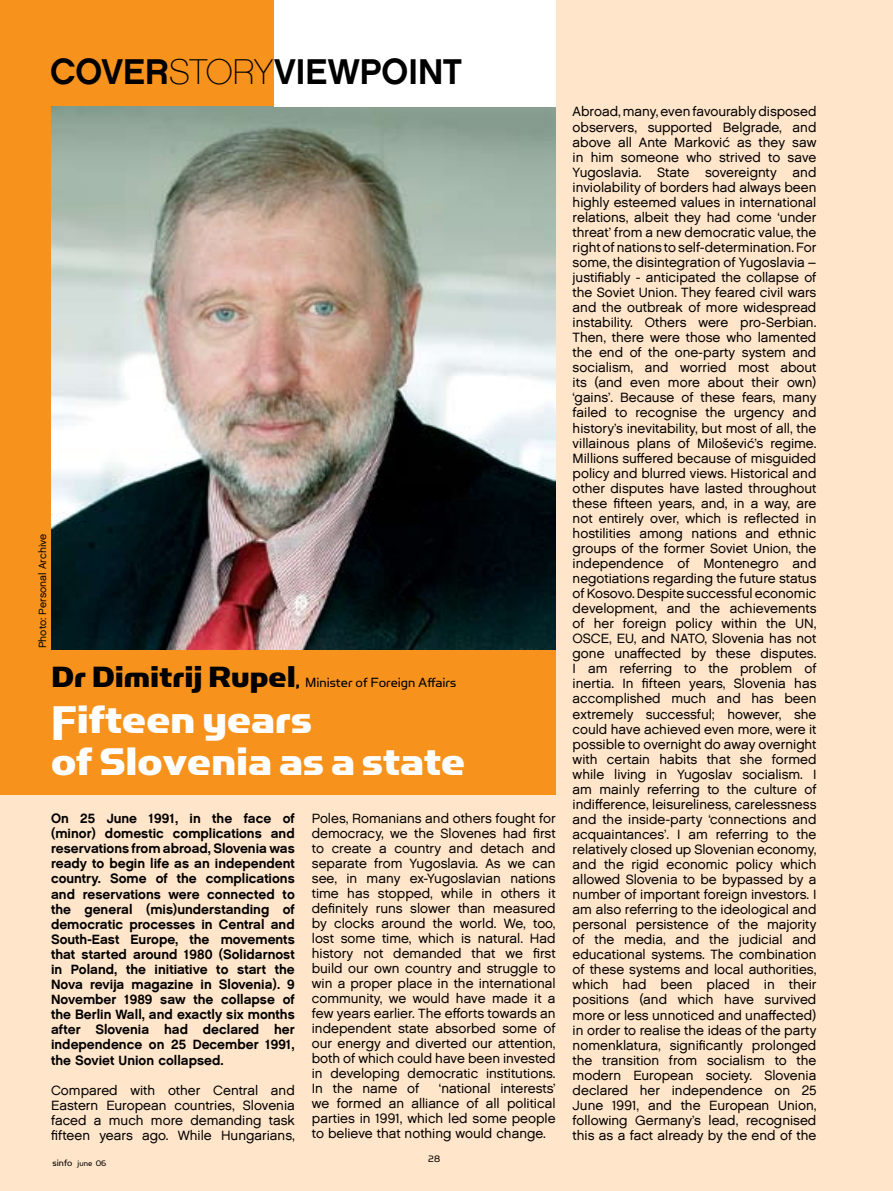
<style>
.page{position:relative;width:893px;height:1191px;background:#ffe5ca}
.page>*{position:absolute;margin:0;border:0;box-sizing:border-box;transform-origin:0 0}
.t1{font:700 43.5px/42px "Simian Display";color:#fff}
.t2{font:36px "Chalet TT New York Nineteen Eighty";letter-spacing:-.005em;color:#000}
.t3{font:15px "Simian Display Orangutan";color:#000}
.t4{font:13.5px/15px "Chalet TT London Nineteen Sixty";color:#000;text-align:justify}
.t5{font:13.5px/15.1px "Chalet TT New York Nineteen Sixty";color:#000;text-align:justify}
.t6{font:10.5px "Chalet TT London Nineteen Sixty";color:#000}
.t7{font:10.5px "Simian Display Orangutan";color:#000}
.t8{font:9px "Simian Display Orangutan";color:#000}
.s1{font-family:"Chalet TT Paris Nineteen Eighty"}
.s2{font-family:"Simian Display";font-weight:700;font-size:33px}
.s3{font-family:"Simian Display";font-weight:700}
.s4{font-size:10.5px}
</style>
<div class="page">
<div style="left:0;top:0;width:556px;height:794px;background:#f7931d"></div>
<img style="left:51px;top:106px;width:505px;height:543px">
<div style="left:274px;top:0;width:282px;height:106px;background:#fff"></div>
<h2 class="t2" style="left:50px;top:49px;width:413px">COVER<span class="s1">STORY</span>VIEWPOINT</h2>
<p class="t6" style="left:36px;top:648px;width:116px;rotate:-90deg">Photo: Personal Archive</p>
<p class="t3" style="left:51px;top:674px;width:407px"><span class="s2">Dr Dimitrij Rupel</span><span class="s3">,</span> Minister of Foreign Affairs</p>
<h1 class="t1" style="left:51px;top:698px;width:416px">Fifteen years<br>of Slovenia as a state</h1>
<p class="t5" style="left:51px;top:810px;width:245px">On 25 June 1991, in the face of (minor) domestic complications and reservations from abroad, Slovenia was ready to begin life as an independent country. Some of the complications and reservations were connected to the general (mis)understanding of democratic processes in Central and South-East Europe, the movements that started around 1980 (Solidarnost in Poland, the initiative to start the Nova revija magazine in Slovenia). 9<br>November 1989 saw the collapse of the Berlin Wall, and exactly six months after Slovenia had declared her independence on 25 December 1991, the Soviet Union collapsed.</p>
<p class="t4" style="left:51px;top:1082px;width:245px">Compared with other Central and Eastern European countries, Slovenia faced a much more demanding task fifteen years ago. While Hungarians,</p>
<p class="t8" style="left:53px;top:1158px;width:55px"><span class="s4">sinfo</span> june 06</p>
<p class="t4" style="left:312px;top:810px;width:245px">Poles, Romanians and others fought for democracy, we the Slovenes had first to create a country and detach and separate from Yugoslavia. As we can see, in many ex-Yugoslavian nations time has stopped, while in others it definitely runs slower than measured by clocks around the world. We, too, lost some time, which is natural. Had history not demanded that we first build our own country and struggle to win a proper place in the international community, we would have made it a few years earlier. The efforts towards an independent state absorbed some of our energy and diverted our attention, both of which could have been invested in developing democratic institutions.<br>In the name of</p>
<p class="t4" style="left:312px;top:1080px;width:245px;text-indent:127px">‘national interests’ we formed an alliance of all political parties in 1991, which led some people to believe that nothing would change.</p>
<p class="t7" style="left:428px;top:1153px;width:13px">28</p>
<p class="t4" style="left:573px;top:104px;width:245px">Abroad, many, even favourably disposed observers, supported Belgrade, and above all Ante Marković as they saw in him someone who strived to save Yugoslavia. State sovereignty and inviolability of borders had always been highly esteemed values in international relations, albeit they had come ‘under threat’ from a new democratic value, the right of nations to self-determination. For some, the disintegration of Yugoslavia – justifiably - anticipated the collapse of the Soviet Union. They feared civil wars and the outbreak of more widespread instability. Others were pro-Serbian.<br>Then, there were those who lamented the end of the one-party system and socialism, and worried most about its (and even more about their own) ‘gains’. Because of these fears, many failed to recognise the urgency and history’s inevitability, but most of all, the villainous plans of Milošević’s regime.<br>Millions suffered because of misguided policy and blurred views. Historical and other disputes have lasted throughout these fifteen years, and, in a way, are not entirely over, which is reflected in hostilities among nations and ethnic groups of the former Soviet Union, the independence of Montenegro and negotiations regarding the future status of Kosovo. Despite successful economic development, and the achievements of her foreign policy within the UN, OSCE, EU, and NATO, Slovenia has not gone unaffected by these disputes.<br>I am referring to the problem of inertia. In fifteen years, Slovenia has accomplished much and has been extremely successful; however, she could have achieved even more, were it possible to overnight do away overnight with certain habits that she formed while living in Yugoslav socialism. I am mainly referring to the culture of indifference, leisureliness, carelessness and the inside-party ‘connections and acquaintances’. I am referring to the relatively closed up Slovenian economy, and the rigid economic policy which allowed Slovenia to be bypassed by a number of important foreign investors. I am also referring to the ideological and personal persistence of the majority of the media, and the judicial and educational systems. The combination of these systems and local authorities, which had been placed in their positions (and which have survived more or less unnoticed and unaffected) in order to realise the ideas of the party nomenklatura, significantly prolonged the transition from socialism to the modern European society. Slovenia declared her independence on 25<br>June 1991, and the European Union, following Germany’s lead, recognised this as a fact already by the end of the</p>
</div>
